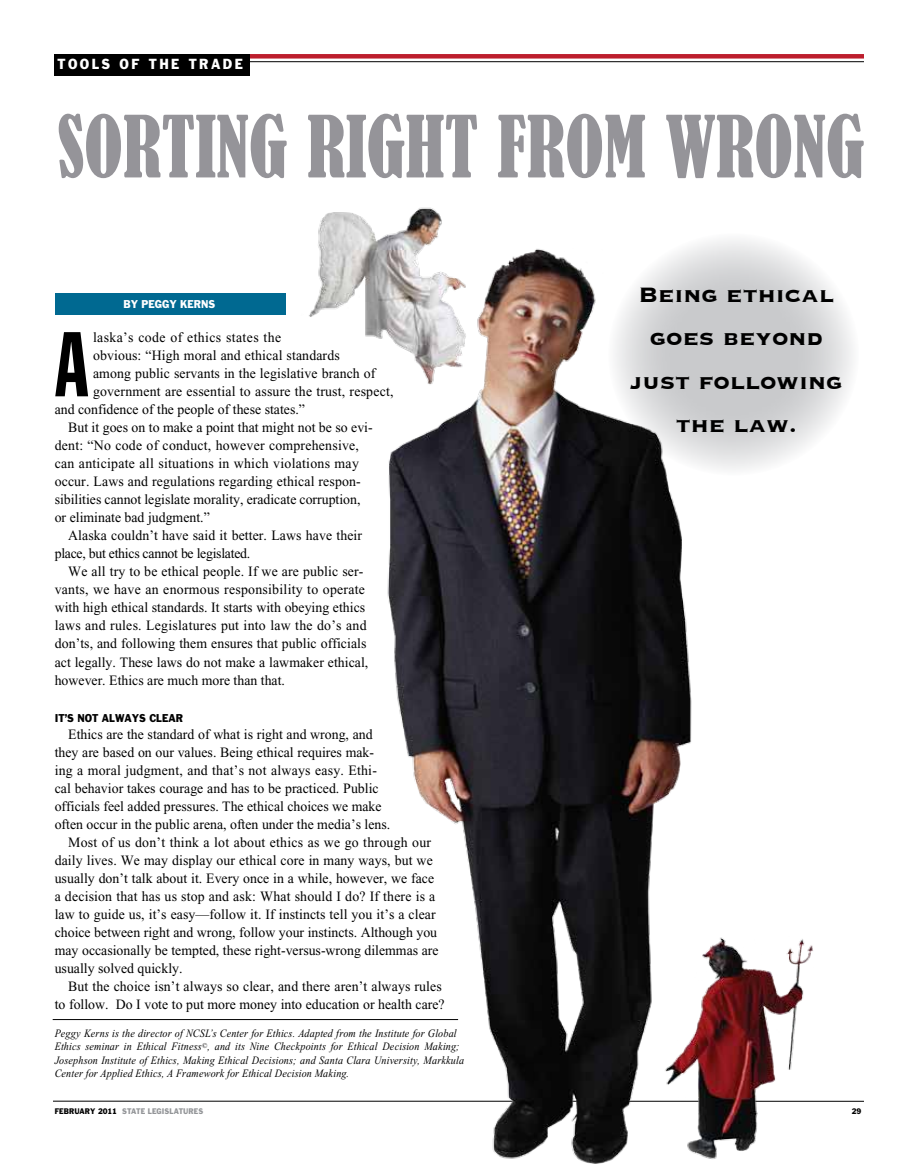
<style>
.page{position:relative;width:918px;height:1176px;background:#fff}
.page>*{position:absolute;margin:0;border:0;box-sizing:border-box;transform-origin:0 0}
.t1{font:90.15px "Franklin Gothic Extra Cond";color:#000}
.t2{font:condensed 79.5px "Bernard";color:#959499;scale:.9 1}
.t3{font:700 27px/43.5px "Copperplate";color:#000;text-align:center}
.t4{font:14.25px "Times New Roman";color:#000}
.t5{font:14.25px "Times New Roman";letter-spacing:.02em;color:#000}
.t6{font:14.25px "Times New Roman";letter-spacing:-.02em;color:#000}
.t7{font:14.25px "Times New Roman";letter-spacing:.025em;color:#000}
.t8{font:13.5px "Franklin Gothic";color:#fff;scale:.9 1}
.t9{font:italic 11.25px/13.5px "Times New Roman";letter-spacing:.015em;color:#000;scale:.9 1}
.t10{font:10.5px "Franklin Gothic";color:#000;scale:.9 1}
.t11{font:10.5px "Franklin Gothic";color:#fff;scale:.9 1}
.t12{font:7.5px "Franklin Gothic";letter-spacing:.005em;color:#000;scale:.9 1}
.t13{font:7.5px "Franklin Gothic";color:#939598;scale:.9 1}
.s1{color:#939598}
</style>
<div class="page">
<hr style="left:53px;top:1100px;width:811px;height:1px;background:#000">
<hr style="left:54px;top:61px;width:810px;height:1px;background:#000">
<hr style="left:54px;top:54px;width:810px;height:4px;background:#bd1e2d">
<div style="left:54px;top:54px;width:196px;height:22px;background:#000"></div>
<svg style="left:608px;top:233px;width:251px;height:242px;fill:#efeff0"></svg>
<div style="left:55px;top:293px;width:230px;height:21px;background:#006991"></div>
<hr style="left:53px;top:1018px;width:405px;height:1px;background:#000">
<img style="left:285px;top:207px;width:542px;height:957px">
<p class="t8" style="left:57px;top:56px;width:25px">TOOLS</p>
<p class="t8" style="left:120px;top:56px;width:12px">OF</p>
<p class="t8" style="left:149px;top:56px;width:13px">THE</p>
<p class="t8" style="left:189px;top:56px;width:13px">TRADE</p>
<h2 class="t2" style="left:57px;top:101px;width:898px">SORTING RIGHT FROM WRONG</h2>
<p class="t11" style="left:124px;top:297px;width:37px">BY PEGGY</p>
<p class="t11" style="left:180px;top:297px;width:17px">KERNS</p>
<h1 class="t1" style="left:55px;top:316px;width:35px">A</h1>
<p class="t7" style="left:93px;top:329px;width:190px">laska’s code of ethics states the</p>
<p class="t4" style="left:93px;top:347px;width:248px">obvious: “High moral and ethical standards</p>
<p class="t4" style="left:93px;top:365px;width:284px">among public servants in the legislative branch of</p>
<p class="t4" style="left:93px;top:383px;width:302px">government are essential to assure the trust, respect,</p>
<p class="t4" style="left:55px;top:401px;width:252px">and confidence of the people of these states.”</p>
<p class="t4" style="left:68px;top:419px;width:306px">But it goes on to make a point that might not be so evi-</p>
<p class="t4" style="left:55px;top:437px;width:306px">dent: “No code of conduct, however comprehensive,</p>
<p class="t5" style="left:55px;top:455px;width:306px">can anticipate all situations in which violations may</p>
<p class="t4" style="left:55px;top:473px;width:308px">occur. Laws and regulations regarding ethical respon-</p>
<p class="t4" style="left:55px;top:491px;width:307px">sibilities cannot legislate morality, eradicate corruption,</p>
<p class="t4" style="left:55px;top:509px;width:157px">or eliminate bad judgment.”</p>
<p class="t4" style="left:68px;top:527px;width:295px">Alaska couldn’t have said it better. Laws have their</p>
<p class="t6" style="left:55px;top:545px;width:197px">place, but ethics cannot be legislated.</p>
<p class="t4" style="left:68px;top:563px;width:297px">We all try to be ethical people. If we are public ser-</p>
<p class="t5" style="left:55px;top:581px;width:312px">vants, we have an enormous responsibility to operate</p>
<p class="t4" style="left:55px;top:599px;width:312px">with high ethical standards. It starts with obeying ethics</p>
<p class="t5" style="left:55px;top:617px;width:313px">laws and rules. Legislatures put into law the do’s and</p>
<p class="t4" style="left:55px;top:635px;width:313px">don’ts, and following them ensures that public officials</p>
<p class="t4" style="left:55px;top:653px;width:315px">act legally. These laws do not make a lawmaker ethical,</p>
<p class="t4" style="left:55px;top:671px;width:232px">however. Ethics are much more than that.</p>
<p class="t10" style="left:55px;top:711px;width:144px">IT’S NOT ALWAYS CLEAR</p>
<p class="t4" style="left:68px;top:725px;width:306px">Ethics are the standard of what is right and wrong, and</p>
<p class="t4" style="left:55px;top:743px;width:321px">they are based on our values. Being ethical requires mak-</p>
<p class="t4" style="left:55px;top:761px;width:324px">ing a moral judgment, and that’s not always easy. Ethi-</p>
<p class="t4" style="left:55px;top:779px;width:326px">cal behavior takes courage and has to be practiced. Public</p>
<p class="t4" style="left:55px;top:797px;width:328px">officials feel added pressures. The ethical choices we make</p>
<p class="t4" style="left:55px;top:815px;width:337px">often occur in the public arena, often under the media’s lens.</p>
<p class="t5" style="left:68px;top:833px;width:364px">Most of us don’t think a lot about ethics as we go through our</p>
<p class="t4" style="left:55px;top:851px;width:380px">daily lives. We may display our ethical core in many ways, but we</p>
<p class="t4" style="left:55px;top:869px;width:381px">usually don’t talk about it. Every once in a while, however, we face</p>
<p class="t4" style="left:55px;top:887px;width:382px">a decision that has us stop and ask: What should I do? If there is a</p>
<p class="t4" style="left:55px;top:905px;width:383px">law to guide us, it’s easy—follow it. If instincts tell you it’s a clear</p>
<p class="t4" style="left:55px;top:923px;width:384px">choice between right and wrong, follow your instincts. Although you</p>
<p class="t4" style="left:55px;top:941px;width:385px">may occasionally be tempted, these right-versus-wrong dilemmas are</p>
<p class="t4" style="left:55px;top:959px;width:129px">usually solved quickly.</p>
<p class="t4" style="left:68px;top:977px;width:375px">But the choice isn’t always so clear, and there aren’t always rules</p>
<p class="t4" style="left:55px;top:995px;width:392px">to follow. Do I vote to put more money into education or health care?</p>
<p class="t9" style="left:55px;top:1025px;width:456px">Peggy Kerns is the director of NCSL’s Center for Ethics. Adapted from the Institute for Global Ethics seminar in Ethical Fitness<sup>©</sup>, and its Nine Checkpoints for Ethical Decision Making; Josephson Institute of Ethics, Making Ethical Decisions; and Santa Clara University, Markkula Center for Applied Ethics, A Framework for Ethical Decision Making.</p>
<h3 class="t3" style="left:630px;top:271px;width:214px">Being ethical goes beyond just following the law.</h3>
<p class="t12" style="left:55px;top:1105px;width:82px">FEBRUARY 2011 <span class="s1">STATE</span></p>
<p class="t13" style="left:148px;top:1105px;width:7px">LEGISLATURES</p>
<p class="t12" style="left:852px;top:1105px;width:12px">29</p>
</div>
